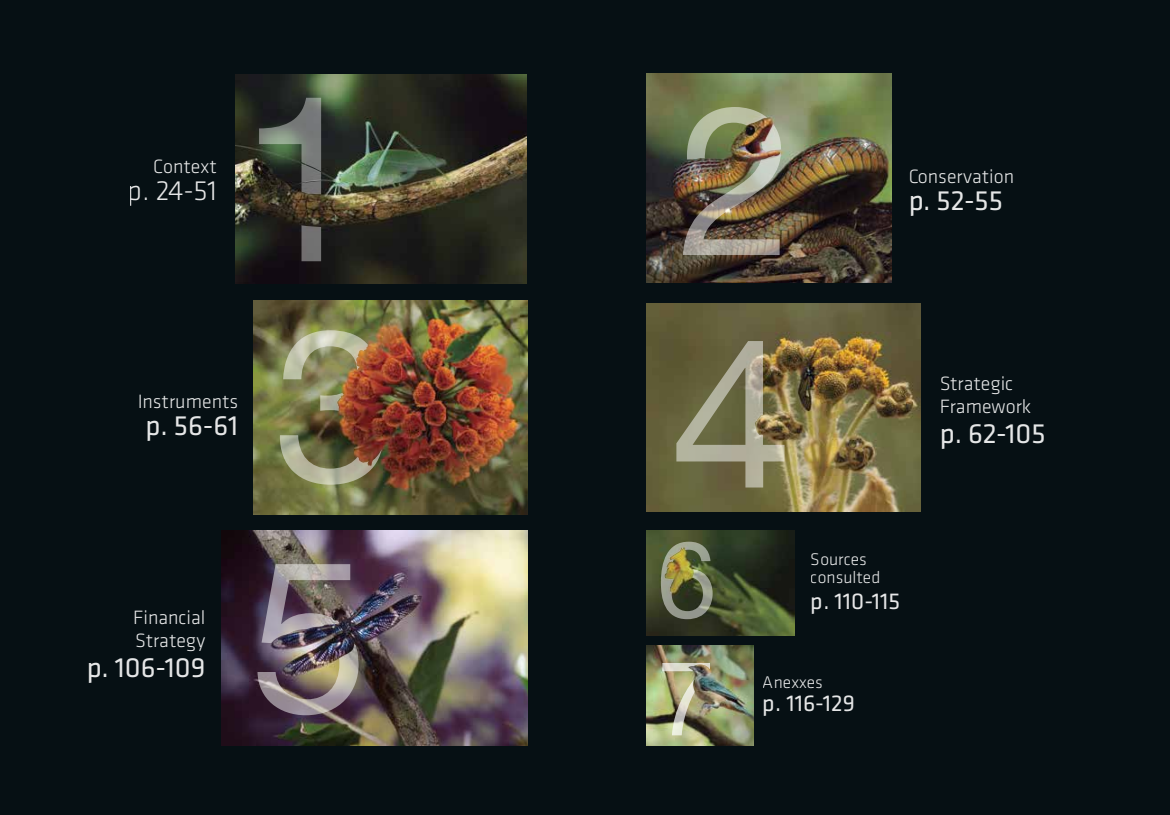
<style>
.page{position:relative;width:1170px;height:815px;background:#fff}
.page>*{position:absolute;margin:0;border:0;box-sizing:border-box;transform-origin:0 0}
.t1{font:28.75px "Klavika CH";color:#fff}
.t2{font:300 28.75px "Klavika CH";color:#fff}
.t3{font:23.75px "Klavika CH";color:#fff}
.t4{font:300 20px/22.5px "Klavika CH";color:#fff}
.t5{font:300 17.5px/17.5px "Klavika CH";color:#fff}
</style>
<div class="page">
<div style="left:0;top:0;width:1169px;height:815px;background:#061014"></div>
<img style="left:646px;top:530px;width:148px;height:105px">
<img style="left:660px;top:542px;width:52px;height:77px">
<img style="left:222px;top:531px;width:305px;height:214px">
<img style="left:257px;top:564px;width:101px;height:151px">
<img style="left:647px;top:303px;width:273px;height:209px">
<svg style="left:676px;top:341px;width:108px;height:147px;background:#827d5d"></svg>
<img style="left:254px;top:301px;width:273px;height:213px">
<img style="left:279px;top:330px;width:104px;height:155px">
<img style="left:646px;top:73px;width:245px;height:209px">
<img style="left:682px;top:107px;width:99px;height:148px">
<img style="left:236px;top:75px;width:290px;height:209px">
<svg style="left:259px;top:98px;width:62px;height:163px;background:#43443d"></svg>
<img style="left:647px;top:646px;width:106px;height:100px">
<img style="left:662px;top:663px;width:48px;height:72px">
<p class="t4" style="left:153px;top:154px;width:65px">Context</p>
<h1 class="t2" style="left:128px;top:173px;width:91px">p. 24-51</h1>
<p class="t4" style="left:137px;top:389px;width:102px">Instruments</p>
<h1 class="t1" style="left:145px;top:407px;width:94px">p. 56-61</h1>
<p class="t4" style="left:133px;top:606px;width:74px">Financial<br>Strategy</p>
<h1 class="t1" style="left:86px;top:648px;width:121px">p. 106-109</h1>
<p class="t4" style="left:908px;top:165px;width:108px">Conservation</p>
<h1 class="t1" style="left:908px;top:182px;width:96px">p. 52-55</h1>
<p class="t5" style="left:810px;top:550px;width:71px">Sources consulted</p>
<p class="t3" style="left:810px;top:585px;width:91px">p. 110-115</p>
<p class="t5" style="left:762px;top:673px;width:61px">Anexxes</p>
<p class="t3" style="left:762px;top:688px;width:94px">p. 116-129</p>
<p class="t4" style="left:939px;top:372px;width:93px">Strategic<br>Framework</p>
<h1 class="t1" style="left:939px;top:415px;width:108px">p. 62-105</h1>
</div>
